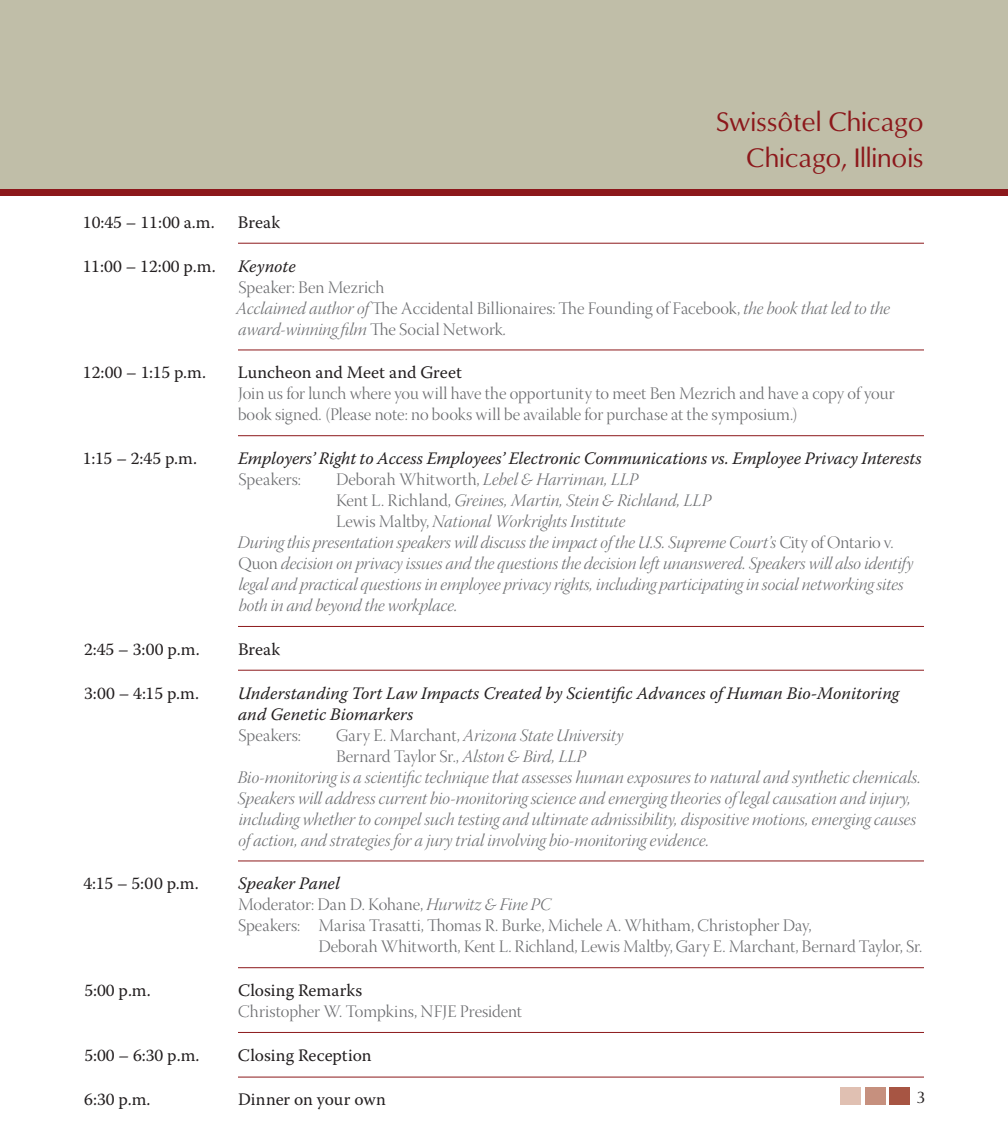
<style>
.page{position:relative;width:1008px;height:1134px;background:#fff}
.page>*{position:absolute;margin:0;border:0;box-sizing:border-box;transform-origin:0 0}
.title_1{font:28px "Omni";letter-spacing:.025em;color:#8c181b}
.program_4_presenter{font:17.5px "Warnock Pro Light It Disp";color:#6c6d70}
.program_2_time_title{font:17.5px/21px "Warnock Pro Light Disp";letter-spacing:-.005em;color:#6c6d70}
.program_4_presenter-2{font:17.5px/21px "Warnock Pro Light Disp";color:#6c6d70}
.program_2_time_title-2{font:italic 17.5px/21px "Warnock Pro";color:#231f20}
.program_2_time_title-3{font:17.5px "Warnock Pro";color:#231f20}
.t1{font:17.5px "Omni";color:#231f20}
.s1{font-family:"Warnock Pro Light It Disp"}
.s2{font-family:"Warnock Pro";color:#231f20}
.s3{font-family:"Warnock Pro Light Disp"}
</style>
<div class="page">
<div style="left:841px;top:1087px;width:20px;height:18px;background:#e0c0b2"></div>
<div style="left:865px;top:1087px;width:20px;height:18px;background:#c6907e"></div>
<div style="left:889px;top:1087px;width:21px;height:18px;background:#a75543"></div>
<div style="left:0;top:0;width:1008px;height:195px;background:#8c181b"></div>
<div style="left:0;top:0;width:1008px;height:189px;background:#c0bea8"></div>
<hr style="left:238px;top:243px;width:686px;height:1px;background:#8c181b">
<hr style="left:238px;top:350px;width:686px;height:1px;background:#8c181b">
<hr style="left:238px;top:435px;width:686px;height:1px;background:#8c181b">
<hr style="left:238px;top:626px;width:686px;height:1px;background:#8c181b">
<hr style="left:238px;top:670px;width:686px;height:1px;background:#8c181b">
<hr style="left:238px;top:861px;width:686px;height:1px;background:#8c181b">
<hr style="left:238px;top:967px;width:686px;height:1px;background:#8c181b">
<hr style="left:238px;top:1032px;width:686px;height:1px;background:#8c181b">
<hr style="left:238px;top:1077px;width:686px;height:1px;background:#8c181b">
<p class="title_1" style="left:716px;top:105px;width:209px">Swissôtel Chicago</p>
<p class="title_1" style="left:747px;top:142px;width:178px">Chicago, Illinois</p>
<p class="program_2_time_title-3" style="left:83px;top:212px;width:133px">10:45 – 11:00 a.m.</p>
<p class="program_2_time_title-3" style="left:238px;top:212px;width:44px">Break</p>
<p class="program_2_time_title-3" style="left:83px;top:255px;width:134px">11:00 – 12:00 p.m.</p>
<p class="program_2_time_title-2" style="left:238px;top:255px;width:59px">Keynote</p>
<p class="program_4_presenter-2" style="left:236px;top:278px;width:655px">Speaker: Ben Mezrich<br><span class="s1">Acclaimed author of</span> The Accidental Billionaires: The Founding of Facebook, <span class="s1">the book that led to the award-winning film</span> The Social Network<span class="s1">.</span></p>
<p class="program_2_time_title-3" style="left:83px;top:362px;width:125px">12:00 – 1:15 p.m.</p>
<p class="program_2_time_title" style="left:238px;top:364px;width:658px"><span class="s2">Luncheon and Meet and Greet<br></span>Join us for lunch where you will have the opportunity to meet Ben Mezrich and have a copy of your book signed. (Please note: no books will be available for purchase at the symposium.)</p>
<p class="program_2_time_title-3" style="left:83px;top:448px;width:116px">1:15 – 2:45 p.m.</p>
<p class="program_2_time_title-2" style="left:238px;top:448px;width:685px">Employers’ Right to Access Employees’ Electronic Communications vs. Employee Privacy Interests</p>
<p class="program_4_presenter-2" style="left:238px;top:471px;width:64px">Speakers:</p>
<p class="program_4_presenter" style="left:336px;top:470px;width:304px"><span class="s3">Deborah Whitworth,</span> Lebel &amp; Harriman, LLP</p>
<p class="program_4_presenter" style="left:336px;top:491px;width:377px"><span class="s3">Kent L. Richland,</span> Greines, Martin, Stein &amp; Richland, LLP</p>
<p class="program_4_presenter" style="left:336px;top:512px;width:291px"><span class="s3">Lewis Maltby,</span> National Workrights Institute</p>
<p class="program_4_presenter" style="left:238px;top:533px;width:657px">During this presentation speakers will discuss the impact of the U.S. Supreme Court’s <span class="s3">City of Ontario v.</span></p>
<p class="program_4_presenter" style="left:239px;top:554px;width:676px"><span class="s3">Quon</span> decision on privacy issues and the questions the decision left unanswered. Speakers will also identify</p>
<p class="program_4_presenter" style="left:239px;top:575px;width:667px">legal and practical questions in employee privacy rights, including participating in social networking sites</p>
<p class="program_4_presenter" style="left:239px;top:596px;width:220px">both in and beyond the workplace.</p>
<p class="program_2_time_title-3" style="left:84px;top:639px;width:117px">2:45 – 3:00 p.m.</p>
<p class="program_2_time_title-3" style="left:238px;top:639px;width:44px">Break</p>
<p class="program_2_time_title-3" style="left:84px;top:682px;width:116px">3:00 – 4:15 p.m.</p>
<p class="program_2_time_title-2" style="left:238px;top:682px;width:663px">Understanding Tort Law Impacts Created by Scientific Advances of Human Bio-Monitoring and Genetic Biomarkers</p>
<p class="program_4_presenter-2" style="left:238px;top:726px;width:64px">Speakers:</p>
<p class="program_4_presenter" style="left:336px;top:725px;width:289px"><span class="s3">Gary E. Marchant,</span> Arizona State University</p>
<p class="program_4_presenter-2" style="left:336px;top:747px;width:251px">Bernard Taylor Sr., <span class="s1">Alston &amp; Bird, LLP</span></p>
<p class="program_4_presenter" style="left:238px;top:767px;width:685px">Bio-monitoring is a scientific technique that assesses human exposures to natural and synthetic chemicals.</p>
<p class="program_4_presenter" style="left:238px;top:788px;width:675px">Speakers will address current bio-monitoring science and emerging theories of legal causation and injury,</p>
<p class="program_4_presenter" style="left:239px;top:809px;width:679px">including whether to compel such testing and ultimate admissibility, dispositive motions, emerging causes</p>
<p class="program_4_presenter" style="left:238px;top:830px;width:472px">of action, and strategies for a jury trial involving bio-monitoring evidence.</p>
<p class="program_2_time_title-3" style="left:83px;top:873px;width:117px">4:15 – 5:00 p.m.</p>
<p class="program_2_time_title-2" style="left:238px;top:873px;width:104px">Speaker Panel</p>
<p class="program_2_time_title" style="left:238px;top:896px;width:315px">Moderator: Dan D. Kohane, <span class="s1">Hurwitz &amp; Fine PC</span></p>
<p class="program_2_time_title" style="left:238px;top:917px;width:575px">Speakers: Marisa Trasatti, Thomas R. Burke, Michele A. Whitham, Christopher Day,</p>
<p class="program_2_time_title" style="left:319px;top:938px;width:605px">Deborah Whitworth, Kent L. Richland, Lewis Maltby, Gary E. Marchant, Bernard Taylor, Sr.</p>
<p class="program_2_time_title-3" style="left:84px;top:980px;width:68px">5:00 p.m.</p>
<p class="program_2_time_title-3" style="left:238px;top:980px;width:126px">Closing Remarks</p>
<p class="program_4_presenter-2" style="left:238px;top:1003px;width:285px">Christopher W. Tompkins, NFJE President</p>
<p class="program_2_time_title-3" style="left:84px;top:1045px;width:117px">5:00 – 6:30 p.m.</p>
<p class="program_2_time_title-3" style="left:238px;top:1045px;width:135px">Closing Reception</p>
<p class="program_2_time_title-3" style="left:84px;top:1089px;width:68px">6:30 p.m.</p>
<p class="program_2_time_title-3" style="left:238px;top:1089px;width:149px">Dinner on your own</p>
<p class="t1" style="left:916px;top:1087px;width:11px">3</p>
</div>
